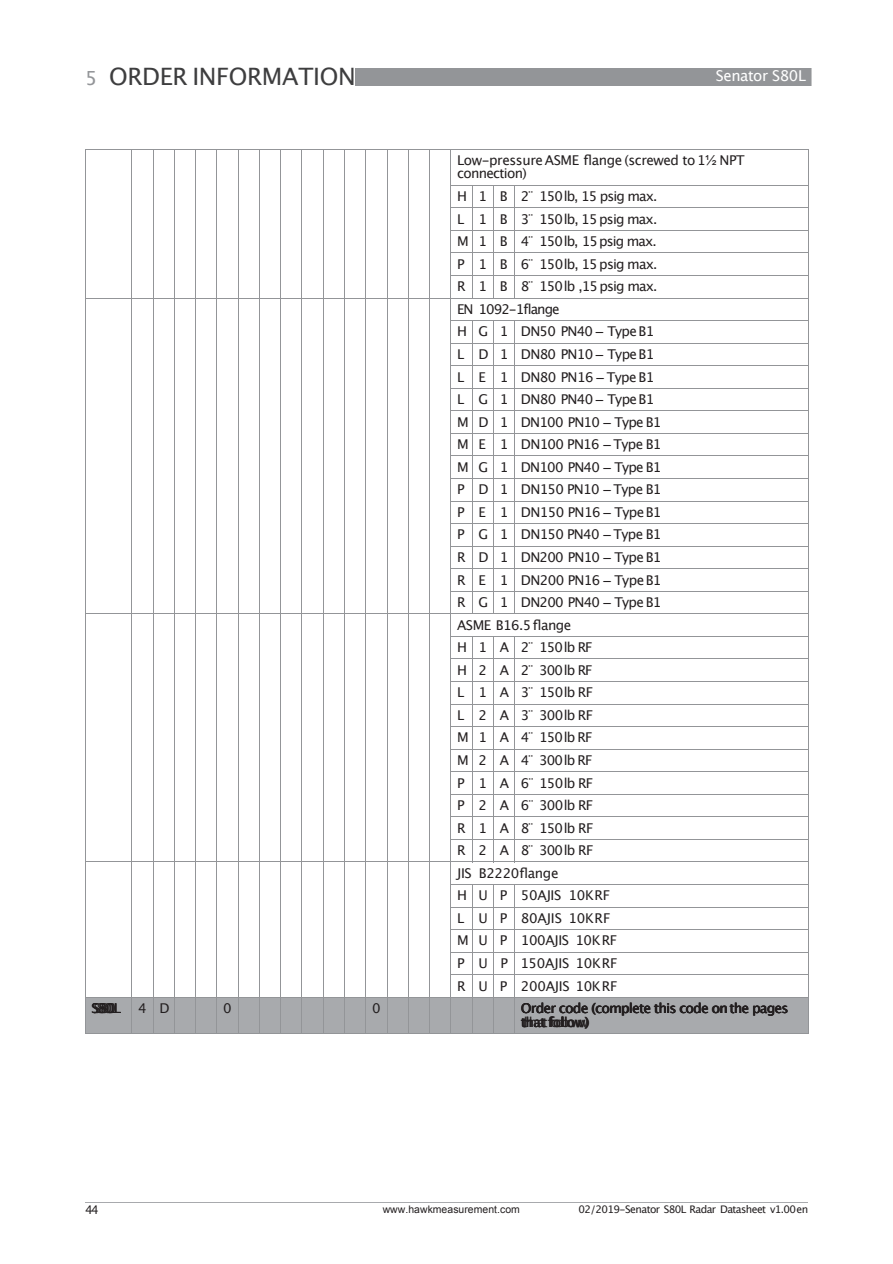
<style>
.page{position:relative;width:893px;height:1264px;background:#fff}
.page>*{position:absolute;margin:0;border:0;box-sizing:border-box;transform-origin:0 0}
.t1{font:24px "Lucida Grande";letter-spacing:-.015em;color:#3e3e3f}
.t2{font:15px "Lucida Grande";letter-spacing:-.025em;color:#fff}
.t3{font:13.5px/22.5px "Lucida Grande";letter-spacing:-.05em;color:#231f20}
.t4{font:13.5px/13.5px "Lucida Grande";letter-spacing:-.03em;color:#231f20}
.t5{font:13.5px "Lucida Grande";letter-spacing:-.265em;color:#231f20}
.t6{font:12px "Lucida Grande";color:#231f20}
.t7{font:10.5px "Lucida Grande";letter-spacing:-.055em;color:#231f20}
.t8{font:10.5px "Arial";letter-spacing:.005em;color:#231f20}
.s1{font-size:19.5px;color:#939598}
.s2{font-family:"Arial"}
</style>
<div class="page">
<div style="left:355px;top:68px;width:538px;height:17px;background:#939598"></div>
<div style="left:812px;top:64px;width:81px;height:31px;background:#fff"></div>
<hr style="left:85px;top:1201px;width:723px;height:1px;background:#a8aaad">
<div style="left:85px;top:997px;width:47px;height:36px;background:#a8aaad"></div>
<div style="left:132px;top:997px;width:21px;height:36px;background:#a8aaad"></div>
<div style="left:153px;top:997px;width:21px;height:36px;background:#a8aaad"></div>
<div style="left:174px;top:997px;width:64px;height:36px;background:#a8aaad"></div>
<div style="left:238px;top:997px;width:149px;height:36px;background:#a8aaad"></div>
<div style="left:387px;top:997px;width:421px;height:36px;background:#a8aaad"></div>
<hr style="left:85px;top:149px;width:1px;height:883px;background:#939598">
<hr style="left:131px;top:149px;width:1px;height:884px;background:#939598">
<hr style="left:153px;top:149px;width:1px;height:884px;background:#939598">
<hr style="left:174px;top:149px;width:1px;height:884px;background:#939598">
<hr style="left:195px;top:149px;width:1px;height:884px;background:#939598">
<hr style="left:217px;top:149px;width:1px;height:884px;background:#939598">
<hr style="left:238px;top:149px;width:1px;height:884px;background:#939598">
<hr style="left:259px;top:149px;width:1px;height:884px;background:#939598">
<hr style="left:280px;top:149px;width:1px;height:884px;background:#939598">
<hr style="left:302px;top:149px;width:1px;height:884px;background:#939598">
<hr style="left:323px;top:149px;width:1px;height:884px;background:#939598">
<hr style="left:344px;top:149px;width:1px;height:884px;background:#939598">
<hr style="left:365px;top:149px;width:1px;height:884px;background:#939598">
<hr style="left:387px;top:149px;width:1px;height:884px;background:#939598">
<hr style="left:408px;top:149px;width:1px;height:884px;background:#939598">
<hr style="left:429px;top:149px;width:1px;height:884px;background:#939598">
<hr style="left:450px;top:149px;width:1px;height:884px;background:#939598">
<hr style="left:472px;top:185px;width:1px;height:113px;background:#939598">
<hr style="left:472px;top:320px;width:1px;height:294px;background:#939598">
<hr style="left:472px;top:636px;width:1px;height:226px;background:#939598">
<hr style="left:472px;top:884px;width:1px;height:149px;background:#939598">
<hr style="left:493px;top:185px;width:1px;height:113px;background:#939598">
<hr style="left:493px;top:320px;width:1px;height:294px;background:#939598">
<hr style="left:493px;top:636px;width:1px;height:226px;background:#939598">
<hr style="left:493px;top:884px;width:1px;height:149px;background:#939598">
<hr style="left:514px;top:185px;width:1px;height:113px;background:#939598">
<hr style="left:514px;top:320px;width:1px;height:294px;background:#939598">
<hr style="left:514px;top:636px;width:1px;height:226px;background:#939598">
<hr style="left:514px;top:884px;width:1px;height:149px;background:#939598">
<hr style="left:808px;top:149px;width:1px;height:883px;background:#939598">
<hr style="left:85px;top:149px;width:723px;height:1px;background:#939598">
<hr style="left:450px;top:185px;width:358px;height:1px;background:#939598">
<hr style="left:450px;top:207px;width:358px;height:1px;background:#939598">
<hr style="left:450px;top:230px;width:358px;height:1px;background:#939598">
<hr style="left:450px;top:252px;width:358px;height:1px;background:#939598">
<hr style="left:450px;top:275px;width:358px;height:1px;background:#939598">
<hr style="left:85px;top:298px;width:723px;height:1px;background:#939598">
<hr style="left:450px;top:320px;width:358px;height:1px;background:#939598">
<hr style="left:450px;top:343px;width:358px;height:1px;background:#939598">
<hr style="left:450px;top:365px;width:358px;height:1px;background:#939598">
<hr style="left:450px;top:388px;width:358px;height:1px;background:#939598">
<hr style="left:450px;top:410px;width:358px;height:1px;background:#939598">
<hr style="left:450px;top:433px;width:358px;height:1px;background:#939598">
<hr style="left:450px;top:455px;width:358px;height:1px;background:#939598">
<hr style="left:450px;top:478px;width:358px;height:1px;background:#939598">
<hr style="left:450px;top:500px;width:358px;height:1px;background:#939598">
<hr style="left:450px;top:523px;width:358px;height:1px;background:#939598">
<hr style="left:450px;top:545px;width:358px;height:1px;background:#939598">
<hr style="left:450px;top:568px;width:358px;height:1px;background:#939598">
<hr style="left:450px;top:591px;width:358px;height:1px;background:#939598">
<hr style="left:85px;top:613px;width:723px;height:1px;background:#939598">
<hr style="left:450px;top:636px;width:358px;height:1px;background:#939598">
<hr style="left:450px;top:658px;width:358px;height:1px;background:#939598">
<hr style="left:450px;top:681px;width:358px;height:1px;background:#939598">
<hr style="left:450px;top:703px;width:358px;height:1px;background:#939598">
<hr style="left:450px;top:726px;width:358px;height:1px;background:#939598">
<hr style="left:450px;top:748px;width:358px;height:1px;background:#939598">
<hr style="left:450px;top:771px;width:358px;height:1px;background:#939598">
<hr style="left:450px;top:793px;width:358px;height:1px;background:#939598">
<hr style="left:450px;top:816px;width:358px;height:1px;background:#939598">
<hr style="left:450px;top:839px;width:358px;height:1px;background:#939598">
<hr style="left:85px;top:861px;width:723px;height:1px;background:#939598">
<hr style="left:450px;top:884px;width:358px;height:1px;background:#939598">
<hr style="left:450px;top:906px;width:358px;height:1px;background:#939598">
<hr style="left:450px;top:929px;width:358px;height:1px;background:#939598">
<hr style="left:450px;top:951px;width:358px;height:1px;background:#939598">
<hr style="left:450px;top:974px;width:358px;height:1px;background:#939598">
<hr style="left:85px;top:996px;width:723px;height:1px;background:#939598">
<hr style="left:85px;top:1032px;width:723px;height:1px;background:#939598">
<h1 class="t1" style="left:85px;top:66px;width:272px"><span class="s1">5</span> ORDER INFORMATION</h1>
<p class="t2" style="left:716px;top:70px;width:92px">Senator S80L</p>
<p class="t4" style="left:457px;top:154px;width:289px">Low-pressure ASME flange (screwed to1<span class="s2">½</span> NPT connection)</p>
<p class="t3" style="left:457px;top:186px;width:206px">H 1 B 2<span class="s2">¨</span> 150lb, 15 psig max.<br>L 1 B 3<span class="s2">¨</span> 150lb, 15 psig max.<br>M 1 B 4<span class="s2">¨</span> 150lb, 15 psig max.<br>P 1 B 6<span class="s2">¨</span> 150lb, 15 psig max.<br>R 1 B 8<span class="s2">¨</span> 150lb ,15 psig max.<br>EN 1092-1flange<br>H G 1 DN50 PN40 <span class="s2">–</span> Type B1<br>L D 1 DN80 PN10 <span class="s2">–</span> Type B1<br>L E 1 DN80 PN16 <span class="s2">–</span> Type B1<br>L G 1 DN80 PN40 <span class="s2">–</span> Type B1<br>M D 1 DN100 PN10 <span class="s2">–</span> Type B1<br>M E 1 DN100 PN16 <span class="s2">–</span> Type B1<br>M G 1 DN100 PN40 <span class="s2">–</span> Type B1<br>P D 1 DN150 PN10 <span class="s2">–</span> Type B1<br>P E 1 DN150 PN16 <span class="s2">–</span> TypeB1<br>P G 1 DN150 PN40 <span class="s2">–</span> Type B1<br>R D 1 DN200 PN10 <span class="s2">–</span> Type B1<br>R E 1 DN200 PN16 <span class="s2">–</span> TypeB1<br>R G 1 DN200 PN40 <span class="s2">–</span> Type B1<br>ASME B16.5flange<br>H 1 A 2<span class="s2">¨</span> 150lb RF<br>H 2 A 2<span class="s2">¨</span> 300lb RF<br>L 1 A 3<span class="s2">¨</span> 150lb RF<br>L 2 A 3<span class="s2">¨</span> 300lb RF<br>M 1 A 4<span class="s2">¨</span> 150lb RF<br>M 2 A 4<span class="s2">¨</span> 300lb RF<br>P 1 A 6<span class="s2">¨</span> 150lb RF<br>P 2 A 6<span class="s2">¨</span> 300lb RF<br>R 1 A 8<span class="s2">¨</span> 150lb RF<br>R 2 A 8<span class="s2">¨</span> 300lb RF<br>JIS B2220flange<br>H U P 50AJIS 10KRF<br>L U P 80AJIS 10KRF<br>M U P 100AJIS 10KRF<br>P U P 150AJIS 10KRF<br>R U P 200AJIS 10KRF</p>
<p class="t3" style="left:92px;top:997px;width:31px">S80L</p>
<p class="t3" style="left:223px;top:997px;width:10px">0</p>
<p class="t3" style="left:372px;top:997px;width:10px">0</p>
<p class="t3" style="left:521px;top:1002px;width:269px;line-height:13.8px">Order code (complete this code on the pages thhaatt o l w</p>
<p class="t3" style="left:94px;top:998px;width:26px">S880 L0</p>
<p class="t3" style="left:138px;top:997px;width:33px">4 D</p>
<p class="t3" style="left:521px;top:1011px;width:14px">th</p>
<p class="t5" style="left:548px;top:1016px;width:43px">ffoollooww)</p>
<p class="t6" style="left:85px;top:1204px;width:15px">44</p>
<p class="t8" style="left:383px;top:1205px;width:139px">www.hawkmeasurement.com</p>
<p class="t7" style="left:578px;top:1204px;width:231px">02/2019-Senator S80L Radar Datasheet v1.00en</p>
</div>
